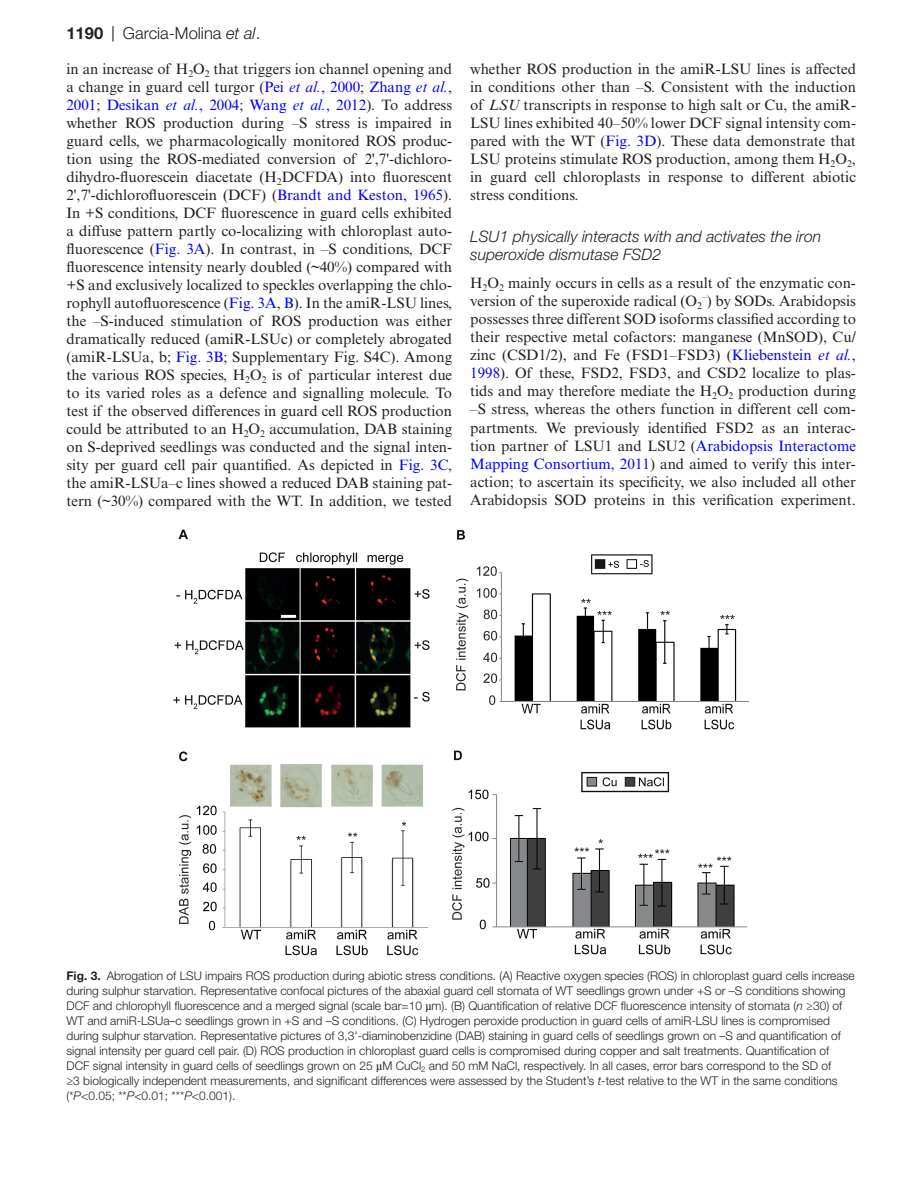
<style>
.page{position:relative;width:919px;height:1187px;background:#fff}
.page>*{position:absolute;margin:0;border:0;box-sizing:border-box;transform-origin:0 0}
.t1{font:300 16.5px "Helvetica Neue LT Std";color:#231f20}
.t2{font:italic 300 15.75px/18px "Helvetica Neue LT Std";color:#231f20}
.t3{font:15px/18px "Times New Roman MT Std";color:#231f20;text-align:justify}
.t4{font:300 12px/15px "Helvetica Neue LT Std";color:#231f20}
.s1{font-weight:700}
.s2{font-family:"Times New Roman MT Std";font-weight:400}
.s3{font-style:italic}
.s4{color:#00f}
.s5{font-style:italic;color:#00f}
.s6{font-family:"Gandhari Unicode";font-weight:400}
</style>
<div class="page">
<img style="left:173px;top:530px;width:576px;height:425px">
<p class="t1" style="left:66px;top:23px;width:195px"><span class="s1">1190</span> <span class="s2">|</span> Garcia-Molina <span class="s3">et al</span>.</p>
<p class="t3" style="left:66px;top:60px;width:387px">in an increase of H<sub>2</sub>O<sub>2</sub> that triggers ion channel opening and a change in guard cell turgor (<span class="s4">Pei</span> <span class="s5">et al.</span><span class="s4">, 2000</span>; <span class="s4">Zhang</span> <span class="s5">et al.</span><span class="s4">, 2001</span>; <span class="s4">Desikan</span> <span class="s5">et al.</span><span class="s4">, 2004</span>; <span class="s4">Wang</span> <span class="s5">et al.</span><span class="s4">, 2012</span>). To address whether ROS production during –S stress is impaired in guard cells, we pharmacologically monitored ROS produc&shy;tion using the ROS-mediated conversion of 2',7'-dichloro&shy;dihydro-fluorescein diacetate (H<sub>2</sub>DCFDA) into fluorescent 2',7'-dichlorofluorescein (DCF) (<span class="s4">Brandt and Keston, 1965</span>).<br>In +S conditions, DCF fluorescence in guard cells exhibited a diffuse pattern partly co-localizing with chloroplast auto&shy;fluorescence (<span class="s4">Fig. 3A</span>). In contrast, in –S conditions, DCF fluorescence intensity nearly doubled (~40%) compared with +S and exclusively localized to speckles overlapping the chlo&shy;rophyll autofluorescence (<span class="s4">Fig. 3A</span>, <span class="s4">B</span>). In the amiR-LSU lines, the –S-induced stimulation of ROS production was either dramatically reduced (amiR-LSUc) or completely abrogated (amiR-LSUa, b; <span class="s4">Fig. 3B</span>; Supplementary Fig. S4C). Among the various ROS species, H<sub>2</sub>O<sub>2</sub> is of particular interest due to its varied roles as a defence and signalling molecule. To test if the observed differences in guard cell ROS production could be attributed to an H<sub>2</sub>O<sub>2</sub> accumulation, DAB staining on S-deprived seedlings was conducted and the signal inten&shy;sity per guard cell pair quantified. As depicted in <span class="s4">Fig. 3C</span>, the amiR-LSUa–c lines showed a reduced DAB staining pat&shy;tern (~30%) compared with the WT. In addition, we tested</p>
<p class="t3" style="left:470px;top:60px;width:387px">whether ROS production in the amiR-LSU lines is affected in conditions other than –S. Consistent with the induction of <span class="s3">LSU</span> transcripts in response to high salt or Cu, the amiR-LSU lines exhibited 40–50% lower DCF signal intensity com&shy;pared with the WT (<span class="s4">Fig. 3D</span>). These data demonstrate that LSU proteins stimulate ROS production, among them H<sub>2</sub>O<sub>2</sub>, in guard cell chloroplasts in response to different abiotic stress conditions.</p>
<p class="t2" style="left:470px;top:227px;width:352px">LSU1 physically interacts with and activates the iron superoxide dismutase FSD2</p>
<p class="t3" style="left:470px;top:274px;width:387px">H<sub>2</sub>O<sub>2</sub> mainly occurs in cells as a result of the enzymatic con&shy;version of the superoxide radical (O<sub>2</sub><sup>–</sup>) by SODs. Arabidopsis possesses three different SOD isoforms classified according to their respective metal cofactors: manganese (MnSOD), Cu/ zinc (CSD1/2), and Fe (FSD1–FSD3) (<span class="s4">Kliebenstein</span> <span class="s5">et al.</span><span class="s4">, 1998</span>). Of these, FSD2, FSD3, and CSD2 localize to plas&shy;tids and may therefore mediate the H<sub>2</sub>O<sub>2</sub> production during –S stress, whereas the others function in different cell com&shy;partments. We previously identified FSD2 as an interac&shy;tion partner of LSU1 and LSU2 (<span class="s4">Arabidopsis Interactome Mapping Consortium, 2011</span>) and aimed to verify this inter&shy;action; to ascertain its specificity, we also included all other Arabidopsis SOD proteins in this verification experiment.</p>
<p class="t4" style="left:66px;top:967px;width:789px"><span class="s1">Fig. 3.</span> Abrogation of LSU impairs ROS production during abiotic stress conditions. (A) Reactive oxygen species (ROS) in chloroplast guard cells increase during sulphur starvation. Representative confocal pictures of the abaxial guard cell stomata of WT seedlings grown under +S or –S conditions showing DCF and chlorophyll fluorescence and a merged signal (scale bar=10 <span class="s6">µ</span>m). (B) Quantification of relative DCF fluorescence intensity of stomata (<span class="s3">n</span> ≥30) of WT and amiR-LSUa–c seedlings grown in +S and –S conditions. (C) Hydrogen peroxide production in guard cells of amiR-LSU lines is compromised during sulphur starvation. Representative pictures of 3,3'-diaminobenzidine (DAB) staining in guard cells of seedlings grown on –S and quantification of signal intensity per guard cell pair. (D) ROS production in chloroplast guard cells is compromised during copper and salt treatments. Quantification of DCF signal intensity in guard cells of seedlings grown on 25 <span class="s6">µ</span>M CuCl<sub>2</sub> and 50 mM NaCl, respectively. In all cases, error bars correspond to the SD of<br>≥3 biologically independent measurements, and significant differences were assessed by the Student’s <span class="s3">t</span>-test relative to the WT in the same conditions (*<span class="s3">P</span>&lt;0.05; **<span class="s3">P</span>&lt;0.01; ***<span class="s3">P</span>&lt;0.001).</p>
</div>
